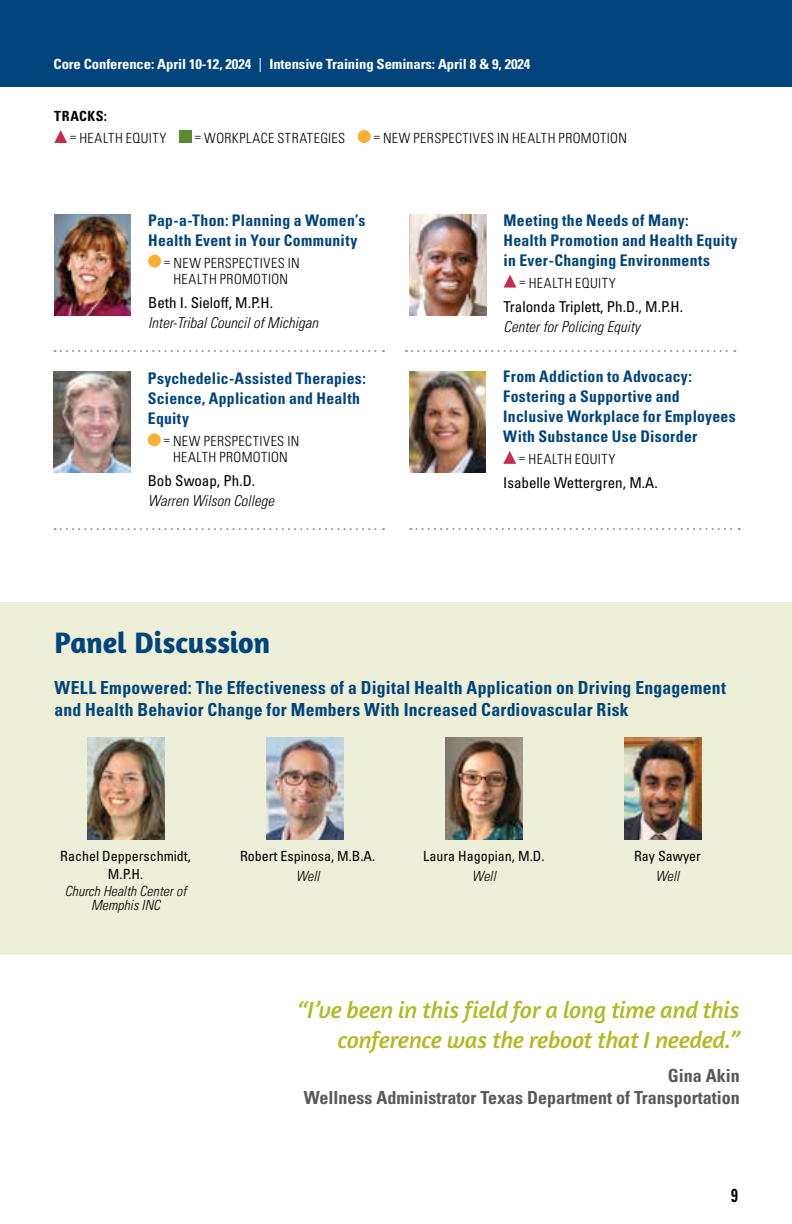
<style>
.page{position:relative;width:792px;height:1224px;background:#fff}
.page>*{position:absolute;margin:0;border:0;box-sizing:border-box;transform-origin:0 0}
.t1{font:700 30px "Amaranth";letter-spacing:-.005em;color:#00447c}
.t2{font:italic 24px/30px "Amaranth";letter-spacing:-.015em;color:#b0ba25;text-align:right}
.t3{font:700 condensed 18.8px "Univers LT Pro";color:#000;scale:.82 1}
.t4{font:700 condensed 18px/22px "Univers LT Pro";letter-spacing:.015em;color:#00447c}
.t5{font:700 condensed 18px/22px "Univers LT Pro";color:#58595b;text-align:right}
.t6{font:700 condensed 16px/20px "Univers LT Pro";letter-spacing:.02em;color:#00447c}
.t7{font:condensed 15px "Univers LT Pro";color:#000}
.t8{font:italic 300 condensed 15px "Univers LT Pro";color:#000}
.t9{font:300 condensed 14px/16px "Univers LT Pro";letter-spacing:.03em;color:#000;text-align:center}
.t10{font:condensed 14px/18px "Univers LT Pro";color:#000;text-align:center}
.t11{font:700 condensed 14px "Univers LT Pro";letter-spacing:-.01em;color:#fff;scale:1.05 1}
.t12{font:italic 300 condensed 14px/14.6px "Univers LT Pro";color:#000;text-align:center}
.t13{font:700 condensed 14px "Univers LT Pro";letter-spacing:.035em;color:#000}
.s1{font-weight:400}
</style>
<div class="page">
<div style="left:0;top:0;width:792px;height:86px;background:#00447c"></div>
<div style="left:0;top:602px;width:792px;height:353px;background:#eeefd8"></div>
<div style="left:148px;top:255px;width:13px;height:13px;background:#fbaf34;border-radius:50%"></div>
<div style="left:148px;top:433px;width:13px;height:13px;background:#fbaf34;border-radius:50%"></div>
<svg style="left:55px;top:528px;width:329px;height:2px"></svg>
<img style="left:88px;top:737px;width:77px;height:102px">
<img style="left:267px;top:737px;width:77px;height:102px">
<img style="left:446px;top:737px;width:77px;height:102px">
<img style="left:625px;top:737px;width:77px;height:102px">
<svg style="left:55px;top:350px;width:329px;height:2px"></svg>
<svg style="left:54px;top:130px;width:13px;height:13px"></svg>
<div style="left:179px;top:130px;width:13px;height:13px;background:#588c2f"></div>
<div style="left:358px;top:130px;width:13px;height:13px;background:#fbaf34;border-radius:50%"></div>
<img style="left:54px;top:214px;width:77px;height:102px">
<img style="left:54px;top:371px;width:77px;height:102px">
<svg style="left:504px;top:275px;width:12px;height:13px"></svg>
<svg style="left:503px;top:451px;width:13px;height:13px"></svg>
<img style="left:409px;top:214px;width:77px;height:102px">
<img style="left:409px;top:371px;width:77px;height:102px">
<svg style="left:410px;top:528px;width:330px;height:2px"></svg>
<svg style="left:406px;top:350px;width:329px;height:2px"></svg>
<p class="t11" style="left:54px;top:56px;width:456px">Core Conference: April 10-12, 2024 <span class="s1">|</span> Intensive Training Seminars: April 8 &amp; 9, 2024</p>
<p class="t13" style="left:54px;top:107px;width:54px">TRACKS:</p>
<p class="t9" style="left:70px;top:129px;width:98px">= HEALTH EQUITY</p>
<p class="t9" style="left:195px;top:129px;width:152px">= WORKPLACE STRATEGIES</p>
<p class="t9" style="left:374px;top:129px;width:255px">= NEW PERSPECTIVES IN HEALTH PROMOTION</p>
<p class="t6" style="left:148px;top:210px;width:219px">Pap-a-Thon: Planning a Women’s<br>Health Event in Your Community</p>
<p class="t9" style="left:164px;top:254px;width:137px">= NEW PERSPECTIVES IN<br>HEALTH PROMOTION</p>
<p class="t7" style="left:148px;top:293px;width:126px">Beth I. Sieloff, M.P.H.</p>
<p class="t8" style="left:148px;top:312px;width:171px">Inter-Tribal Council of Michigan</p>
<p class="t6" style="left:148px;top:368px;width:219px">Psychedelic-Assisted Therapies:<br>Science, Application and Health<br>Equity</p>
<p class="t9" style="left:164px;top:433px;width:137px">= NEW PERSPECTIVES IN<br>HEALTH PROMOTION</p>
<p class="t7" style="left:148px;top:471px;width:109px">Bob Swoap, Ph.D.</p>
<p class="t8" style="left:148px;top:491px;width:128px">Warren Wilson College</p>
<h1 class="t1" style="left:54px;top:624px;width:217px">Panel Discussion</h1>
<p class="t6" style="left:504px;top:210px;width:236px">Meeting the Needs of Many:<br>Health Promotion and Health Equity in Ever-Changing Environments</p>
<p class="t9" style="left:520px;top:274px;width:98px">= HEALTH EQUITY</p>
<p class="t7" style="left:504px;top:297px;width:181px">Tralonda Triplett, Ph.D., M.P.H.</p>
<p class="t8" style="left:504px;top:316px;width:138px">Center for Policing Equity</p>
<p class="t6" style="left:503px;top:366px;width:234px">From Addiction to Advocacy:<br>Fostering a Supportive and<br>Inclusive Workplace for Employees<br>With Substance Use Disorder</p>
<p class="t9" style="left:519px;top:450px;width:98px">= HEALTH EQUITY</p>
<p class="t7" style="left:503px;top:473px;width:156px">Isabelle Wettergren, M.A.</p>
<p class="t4" style="left:54px;top:676px;width:673px">WELL Empowered: The Effectiveness of a Digital Health Application on Driving Engagement and Health Behavior Change for Members With Increased Cardiovascular Risk</p>
<p class="t10" style="left:60px;top:847px;width:132px">Rachel Depperschmidt,<br>M.P.H.</p>
<p class="t12" style="left:65px;top:883px;width:123px">Church Health Center of<br>Memphis INC</p>
<p class="t10" style="left:240px;top:847px;width:137px">Robert Espinosa, M.B.A.</p>
<p class="t12" style="left:296px;top:868px;width:25px">Well</p>
<p class="t10" style="left:423px;top:847px;width:123px">Laura Hagopian, M.D.</p>
<p class="t12" style="left:472px;top:868px;width:25px">Well</p>
<p class="t10" style="left:634px;top:847px;width:68px">Ray Sawyer</p>
<p class="t12" style="left:656px;top:868px;width:25px">Well</p>
<h2 class="t2" style="left:297px;top:995px;width:444px">“I’ve been in this field for a long time and this conference was the reboot that I needed.”</h2>
<p class="t5" style="left:304px;top:1064px;width:437px">Gina Akin<br>Wellness Administrator Texas Department of Transportation</p>
<p class="t3" style="left:731px;top:1184px;width:10px">9</p>
</div>
